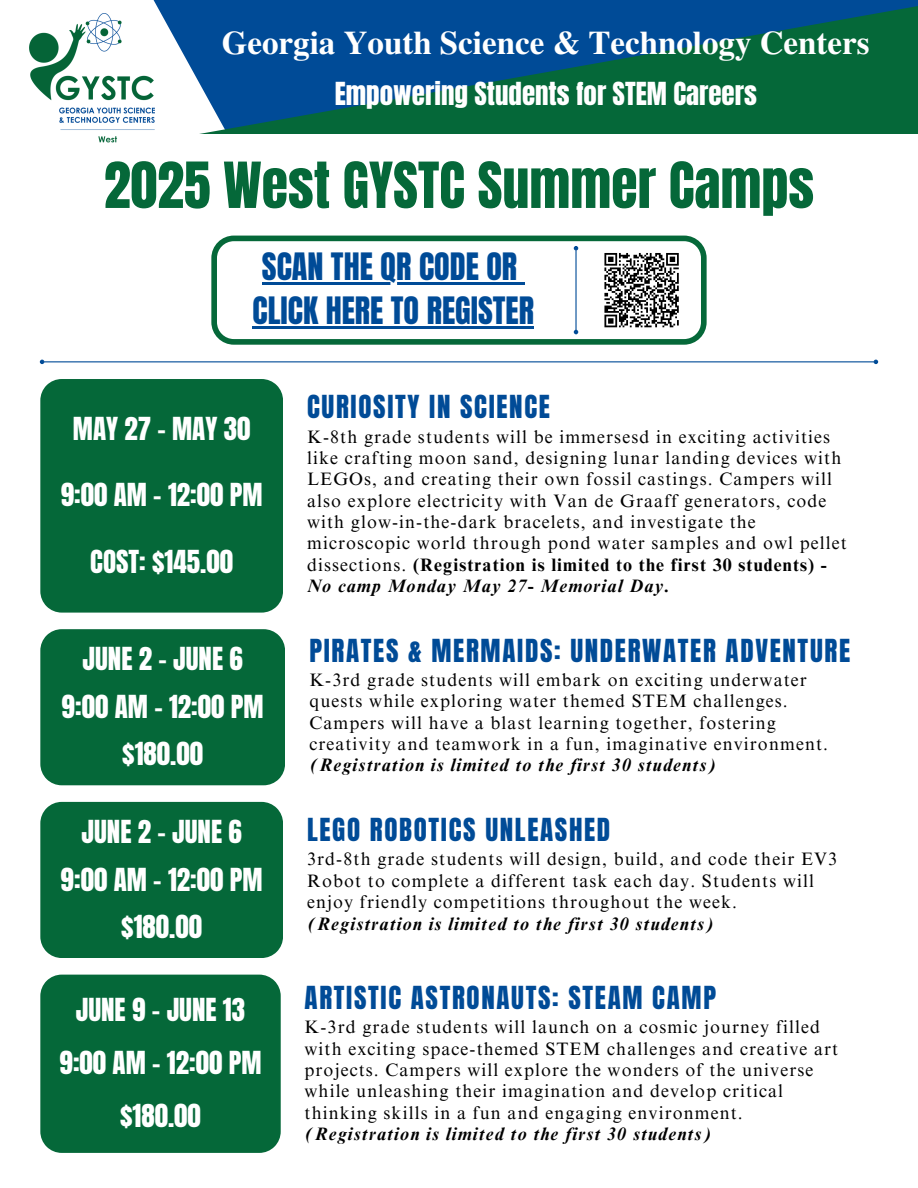
<style>
.page{position:relative;width:918px;height:1188px;background:#fff}
.page>*{position:absolute;margin:0;border:0;box-sizing:border-box;transform-origin:0 0}
.t1{font:54px "Anton";color:#056839}
.t2{font:700 33px "Te X Gyre Termes";color:#fff}
.t3{font:32.1px/43.8px "Anton";color:#004b97}
.t4{font:27px "Anton";color:#fff}
.t5{font:27px "Anton";letter-spacing:.06em;color:#004b97}
.t6{font:18px/21.3px "Times NRMT Pro";letter-spacing:.06em;color:#000}
.t7{font:italic 700 18px "Times NRMT Pro";letter-spacing:.06em;color:#000}
.s1{font-weight:700}
.s2{font-weight:700;font-style:italic}
</style>
<div class="page">
<svg style="left:153px;top:0;width:75px;height:130px"></svg>
<div style="left:228px;top:0;width:690px;height:6px;background:#004b97"></div>
<svg style="left:196px;top:6px;width:722px;height:128px;background:#045b69"></svg>
<img style="left:29px;top:14px;width:125px;height:129px">
<div style="left:40px;top:379px;width:243px;height:234px;background:#056839"></div>
<div style="left:40px;top:629px;width:245px;height:156px;background:#056839"></div>
<div style="left:40px;top:802px;width:243px;height:156px;background:#056839"></div>
<div style="left:40px;top:975px;width:241px;height:178px;background:#056839"></div>
<svg style="left:211px;top:236px;width:495px;height:109px"></svg>
<hr style="left:575px;top:250px;width:2px;height:80px;background:#004b97">
<svg style="left:574px;top:330px;width:4px;height:4px"></svg>
<svg style="left:574px;top:246px;width:4px;height:4px"></svg>
<hr style="left:262px;top:282px;width:255px;height:3px;background:#004b97">
<svg style="left:517px;top:282px;width:8px;height:3px"></svg>
<hr style="left:253px;top:326px;width:281px;height:2px;background:#004b97">
<div style="left:601px;top:249px;width:81px;height:82px;background:#fff"></div>
<svg style="left:604px;top:253px;width:75px;height:75px"></svg>
<hr style="left:44px;top:361px;width:830px;height:1px;background:#004b97">
<svg style="left:40px;top:360px;width:4px;height:4px"></svg>
<svg style="left:874px;top:360px;width:4px;height:4px"></svg>
<h5 class="t2" style="left:222px;top:17px;width:649px">Georgia Youth Science &amp; Technology Centers</h5>
<h3 class="t4" style="left:335px;top:75px;width:424px">Empowering Students for STEM Careers</h3>
<p class="t1" style="left:104px;top:147px;width:712px">2025 West GYSTC Summer Camps</p>
<h4 class="t3" style="left:253px;top:245px;width:283px">SCAN THE QR CODE OR<br>CLICK HERE TO REGISTER</h4>
<p class="t4" style="left:73px;top:409px;width:179px">MAY 27 - MAY 30</p>
<h1 class="t4" style="left:61px;top:475px;width:203px">9:00 AM - 12:00 PM</h1>
<h2 class="t4" style="left:90px;top:542px;width:144px">COST: $145.00</h2>
<p class="t4" style="left:83px;top:640px;width:162px">JUNE 2 - JUNE 6</p>
<h4 class="t4" style="left:62px;top:687px;width:204px">9:00 AM - 12:00 PM</h4>
<h4 class="t4" style="left:122px;top:734px;width:82px">$180.00</h4>
<h4 class="t4" style="left:82px;top:812px;width:162px">JUNE 2 - JUNE 6</h4>
<h4 class="t4" style="left:61px;top:860px;width:204px">9:00 AM - 12:00 PM</h4>
<h4 class="t4" style="left:121px;top:907px;width:82px">$180.00</h4>
<h4 class="t4" style="left:76px;top:991px;width:171px">JUNE 9 - JUNE 13</h4>
<h4 class="t4" style="left:59px;top:1044px;width:204px">9:00 AM - 12:00 PM</h4>
<h4 class="t4" style="left:120px;top:1096px;width:82px">$180.00</h4>
<p class="t5" style="left:307px;top:388px;width:244px">CURIOSITY IN SCIENCE</p>
<p class="t6" style="left:307px;top:428px;width:541px">K-8th grade students will be immersesd in exciting activities like crafting moon sand, designing lunar landing devices with LEGOs, and creating their own fossil castings. Campers will also explore electricity with Van de Graaff generators, code with glow-in-the-dark bracelets, and investigate the microscopic world through pond water samples and owl pellet dissections. <span class="s1">(Registration is limited to the first 30 students) - </span><span class="s2">No camp Monday May 27- Memorial Day.</span></p>
<h4 class="t5" style="left:309px;top:631px;width:542px">PIRATES &amp; MERMAIDS: UNDERWATER ADVENTURE</h4>
<h4 class="t6" style="left:309px;top:671px;width:520px">K-3rd grade students will embark on exciting underwater quests while exploring water themed STEM challenges.<br>Campers will have a blast learning together, fostering creativity and teamwork in a fun, imaginative environment.</h4>
<p class="t7" style="left:309px;top:759px;width:409px">(Registration is limited to the first 30 students)</p>
<h4 class="t5" style="left:307px;top:811px;width:305px">LEGO ROBOTICS UNLEASHED</h4>
<p class="t6" style="left:307px;top:851px;width:532px">3rd-8th grade students will design, build, and code their EV3<br>Robot to complete a different task each day. Students will enjoy friendly competitions throughout the week.</p>
<p class="t7" style="left:307px;top:917px;width:409px">(Registration is limited to the first 30 students)</p>
<h4 class="t5" style="left:305px;top:978px;width:413px">ARTISTIC ASTRONAUTS: STEAM CAMP</h4>
<p class="t6" style="left:305px;top:1019px;width:535px">K-3rd grade students will launch on a cosmic journey filled with exciting space-themed STEM challenges and creative art projects. Campers will explore the wonders of the universe while unleashing their imagination and develop critical thinking skills in a fun and engaging environment. <span class="s2">(Registration is limited to the first 30 students)</span></p>
</div>
